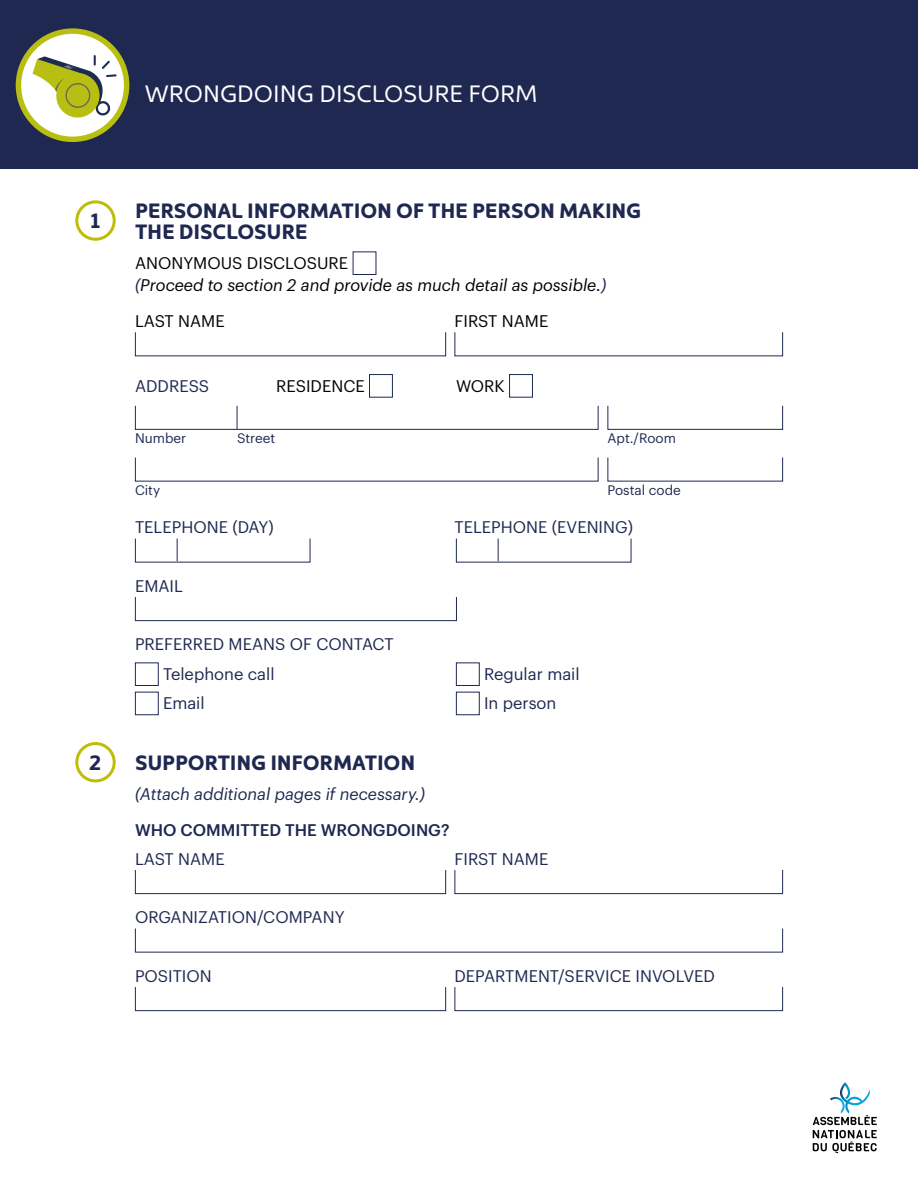
<style>
.page{position:relative;width:918px;height:1188px;background:#fff}
.page>*{position:absolute;margin:0;border:0;box-sizing:border-box;transform-origin:0 0}
.t1{font:24px "Kyrial Sans Pro";color:#fff}
.t2{font:700 21px/21px "Kyrial Sans Pro";letter-spacing:-.01em;color:#1f2850}
.t3{font:16.5px "Graphik";color:#1f2850}
.t4{font:italic 16.5px "Graphik";color:#000}
.t5{font:16.5px "Graphik";color:#000}
.t6{font:italic 16.5px "Graphik";color:#1f2850}
.t7{font:500 16.5px "Graphik";color:#1f2850}
.t8{font:13.5px "Graphik";color:#1f2850}
.s1{color:#1f2850}
</style>
<div class="page">
<div style="left:0;top:0;width:918px;height:169px;background:#1f2850"></div>
<svg style="left:813px;top:1083px;width:64px;height:70px"></svg>
<svg style="left:16px;top:28px;width:113px;height:114px"></svg>
<div style="left:369px;top:374px;width:24px;height:24px;background:#fff;border:1px solid #1f2850"></div>
<div style="left:509px;top:374px;width:24px;height:24px;background:#fff;border:1px solid #1f2850"></div>
<div style="left:135px;top:405px;width:464px;height:25px;border:1px solid #1f2850"></div>
<div style="left:608px;top:405px;width:175px;height:25px;border:1px solid #1f2850"></div>
<svg style="left:237px;top:406px;width:1px;height:24px"></svg>
<svg style="left:177px;top:539px;width:1px;height:22px"></svg>
<svg style="left:498px;top:539px;width:1px;height:22px"></svg>
<div style="left:135px;top:597px;width:322px;height:24px;border:1px solid #1f2850"></div>
<div style="left:135px;top:662px;width:24px;height:24px;background:#fff;border:1px solid #1f2850"></div>
<div style="left:456px;top:662px;width:24px;height:24px;background:#fff;border:1px solid #1f2850"></div>
<div style="left:135px;top:692px;width:24px;height:23px;background:#fff;border:1px solid #1f2850"></div>
<div style="left:456px;top:692px;width:24px;height:23px;background:#fff;border:1px solid #1f2850"></div>
<div style="left:135px;top:870px;width:311px;height:24px;border:1px solid #1f2850"></div>
<div style="left:454px;top:870px;width:329px;height:24px;border:1px solid #1f2850"></div>
<div style="left:135px;top:987px;width:311px;height:24px;border:1px solid #1f2850"></div>
<div style="left:454px;top:987px;width:329px;height:24px;border:1px solid #1f2850"></div>
<div style="left:75px;top:200px;width:41px;height:41px;border:3px solid #bebe07;border-radius:50%"></div>
<div style="left:75px;top:742px;width:41px;height:40px;border:3px solid #bebe07;border-radius:50%"></div>
<h1 class="t1" style="left:145px;top:77px;width:394px">WRONGDOING DISCLOSURE FORM</h1>
<h2 class="t2" style="left:90px;top:209px;width:11px">1</h2>
<h2 class="t2" style="left:89px;top:751px;width:14px">2</h2>
<h2 class="t2" style="left:135px;top:199px;width:508px">PERSONAL INFORMATION OF THE PERSON MAKING<br>THE DISCLOSURE</h2>
<p class="t5" style="left:135px;top:250px;width:215px">ANONYMOUS DISCLOSURE</p>
<p class="t4" style="left:135px;top:273px;width:473px"><span class="s1">(</span>Proceed to section 2 and provide as much detail as possible.<span class="s1">)</span></p>
<p class="t5" style="left:135px;top:309px;width:91px">LAST NAME</p>
<p class="t5" style="left:454px;top:309px;width:95px">FIRST NAME</p>
<p class="t3" style="left:135px;top:374px;width:76px">ADDRESS</p>
<p class="t5" style="left:276px;top:374px;width:90px">RESIDENCE</p>
<p class="t5" style="left:456px;top:374px;width:50px">WORK</p>
<p class="t8" style="left:135px;top:428px;width:53px">Number</p>
<p class="t8" style="left:237px;top:428px;width:40px">Street</p>
<p class="t8" style="left:608px;top:428px;width:70px">Apt./Room</p>
<p class="t8" style="left:135px;top:480px;width:27px">City</p>
<p class="t8" style="left:608px;top:480px;width:75px">Postal code</p>
<p class="t3" style="left:135px;top:515px;width:140px">TELEPHONE (DAY)</p>
<p class="t3" style="left:455px;top:515px;width:180px">TELEPHONE (EVENING)</p>
<p class="t3" style="left:135px;top:573px;width:49px">EMAIL</p>
<p class="t3" style="left:135px;top:632px;width:260px">PREFERRED MEANS OF CONTACT</p>
<p class="t3" style="left:163px;top:661px;width:113px">Telephone call</p>
<p class="t3" style="left:484px;top:661px;width:97px">Regular mail</p>
<p class="t3" style="left:163px;top:690px;width:43px">Email</p>
<p class="t3" style="left:484px;top:690px;width:74px">In person</p>
<h2 class="t2" style="left:135px;top:751px;width:282px">SUPPORTING INFORMATION</h2>
<p class="t6" style="left:135px;top:781px;width:292px">(Attach additional pages if necessary.)</p>
<p class="t7" style="left:135px;top:817px;width:316px">WHO COMMITTED THE WRONGDOING?</p>
<p class="t3" style="left:135px;top:846px;width:91px">LAST NAME</p>
<p class="t3" style="left:455px;top:846px;width:95px">FIRST NAME</p>
<p class="t3" style="left:135px;top:905px;width:211px">ORGANIZATION/COMPANY</p>
<p class="t3" style="left:135px;top:963px;width:78px">POSITION</p>
<p class="t3" style="left:455px;top:963px;width:262px">DEPARTMENT/SERVICE INVOLVED</p>
</div>
